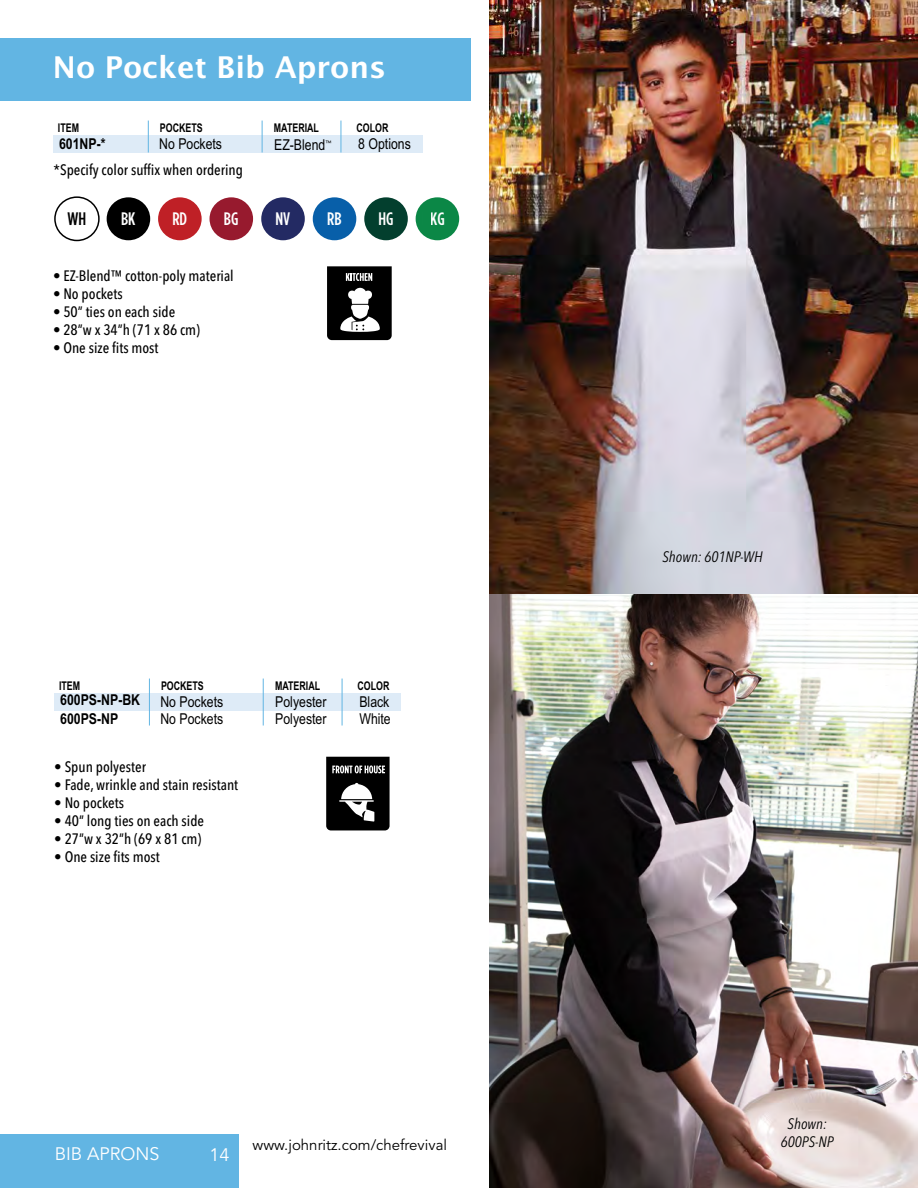
<style>
.page{position:relative;width:918px;height:1188px;background:#fff}
.page>*{position:absolute;margin:0;border:0;box-sizing:border-box;transform-origin:0 0}
.t1{font:600 30px "Lucida Sans";color:#fff}
.t2{font:500 18.15px "Gotham Condensed";color:#fff}
.t3{font:500 18.15px "Gotham Condensed";color:#000}
.t4{font:18px "Avenir";color:#fff}
.t5{font:500 18px "Gotham Condensed";color:#fff}
.t6{font:500 15px "Avenir Next Condensed";color:#000}
.t7{font:15px/16.6px "Arial Narrow";color:#000}
.t8{font:15px "Avenir";color:#000}
.t9{font:italic 15px/18px "Avenir Next Condensed";color:#000;text-align:center}
.t10{font:700 15px/18.1px "Arial Narrow";color:#000}
.t11{font:700 12px "Arial Narrow";color:#000;scale:.9 1}
.s1{font-family:"Agenda";font-weight:300}
</style>
<div class="page">
<div style="left:0;top:1134px;width:239px;height:54px;background:#62b5e3"></div>
<div style="left:0;top:38px;width:470px;height:62px;background:#62b5e3"></div>
<div style="left:54px;top:693px;width:347px;height:17px;background:#deebf7"></div>
<hr style="left:149px;top:679px;width:1px;height:47px;background:#61b5e3">
<hr style="left:263px;top:679px;width:1px;height:47px;background:#61b5e3">
<hr style="left:342px;top:679px;width:1px;height:47px;background:#61b5e3">
<div style="left:53px;top:135px;width:370px;height:17px;background:#deebf7"></div>
<hr style="left:148px;top:121px;width:1px;height:32px;background:#61b5e3">
<hr style="left:262px;top:121px;width:1px;height:32px;background:#61b5e3">
<hr style="left:341px;top:121px;width:1px;height:32px;background:#61b5e3">
<svg style="left:327px;top:266px;width:65px;height:74px"></svg>
<svg style="left:326px;top:757px;width:64px;height:73px;background:#353535"></svg>
<img style="left:490px;top:0;width:428px;height:1188px">
<div style="left:107px;top:197px;width:43px;height:43px;background:#000;border-radius:50%"></div>
<div style="left:210px;top:197px;width:43px;height:43px;background:#971a2e;border-radius:50%"></div>
<div style="left:158px;top:197px;width:44px;height:43px;background:#bf2026;border-radius:50%"></div>
<div style="left:54px;top:196px;width:46px;height:45px;border:2px solid #000;border-radius:50%"></div>
<div style="left:364px;top:197px;width:44px;height:43px;background:#033f2e;border-radius:50%"></div>
<div style="left:261px;top:197px;width:44px;height:43px;background:#232a63;border-radius:50%"></div>
<div style="left:313px;top:197px;width:43px;height:43px;background:#085fa9;border-radius:50%"></div>
<div style="left:416px;top:197px;width:43px;height:43px;background:#0b8746;border-radius:50%"></div>
<h1 class="t1" style="left:53px;top:56px;width:335px">No Pocket Bib Aprons</h1>
<p class="t11" style="left:58px;top:123px;width:25px">ITEM</p>
<p class="t11" style="left:160px;top:123px;width:49px">POCKETS</p>
<p class="t11" style="left:274px;top:123px;width:52px">MATERIAL</p>
<p class="t11" style="left:356px;top:123px;width:37px">COLOR</p>
<p class="t10" style="left:59px;top:136px;width:48px">601NP-*</p>
<p class="t7" style="left:159px;top:137px;width:64px">No Pockets</p>
<p class="t7" style="left:274px;top:137px;width:59px">EZ-Blend<span class="s1">™</span></p>
<p class="t7" style="left:358px;top:137px;width:54px">8 Options</p>
<p class="t6" style="left:54px;top:164px;width:191px">*Specify color suffix when ordering</p>
<p class="t3" style="left:67px;top:209px;width:20px">WH</p>
<p class="t2" style="left:121px;top:209px;width:16px">BK</p>
<p class="t2" style="left:172px;top:209px;width:16px">RD</p>
<p class="t2" style="left:224px;top:209px;width:16px">BG</p>
<p class="t2" style="left:275px;top:209px;width:16px">NV</p>
<p class="t2" style="left:327px;top:209px;width:16px">RB</p>
<p class="t2" style="left:378px;top:209px;width:17px">HG</p>
<p class="t5" style="left:423px;top:209px;width:23px">BKHG</p>
<p class="t6" style="left:53px;top:270px;width:182px">• EZ-Blend™ cotton-poly material</p>
<p class="t6" style="left:53px;top:288px;width:71px">• No pockets</p>
<p class="t6" style="left:53px;top:306px;width:124px">• 50” ties on each side</p>
<p class="t6" style="left:53px;top:324px;width:149px">• 28”w x 34”h (71 x 86 cm)</p>
<p class="t6" style="left:53px;top:342px;width:107px">• One size fits most</p>
<p class="t11" style="left:59px;top:681px;width:25px">ITEM</p>
<p class="t11" style="left:161px;top:681px;width:49px">POCKETS</p>
<p class="t11" style="left:275px;top:681px;width:52px">MATERIAL</p>
<p class="t11" style="left:358px;top:681px;width:37px">COLOR</p>
<p class="t10" style="left:60px;top:693px;width:81px">600PS-NP-BK<br>600PS-NP</p>
<p class="t7" style="left:160px;top:695px;width:64px">No Pockets<br>No Pockets</p>
<p class="t7" style="left:275px;top:695px;width:53px">Polyester<br>Polyester</p>
<p class="t7" style="left:359px;top:695px;width:33px">Black<br>White</p>
<p class="t6" style="left:54px;top:760px;width:93px">• Spun polyester</p>
<p class="t6" style="left:54px;top:778px;width:185px">• Fade, wrinkle and stain resistant</p>
<p class="t6" style="left:54px;top:796px;width:71px">• No pockets</p>
<p class="t6" style="left:54px;top:814px;width:151px">• 40” long ties on each side</p>
<p class="t6" style="left:54px;top:832px;width:149px">• 27”w x 32”h (69 x 81 cm)</p>
<p class="t6" style="left:54px;top:850px;width:107px">• One size fits most</p>
<p class="t4" style="left:55px;top:1143px;width:106px">BIB APRONS</p>
<p class="t4" style="left:209px;top:1144px;width:22px">14</p>
<p class="t8" style="left:253px;top:1136px;width:196px">www.johnritz.com/chefrevival</p>
<p class="t9" style="left:662px;top:547px;width:102px">Shown: 601NP-WH</p>
<p class="t9" style="left:781px;top:1115px;width:54px">Shown:<br>600PS-NP</p>
</div>
